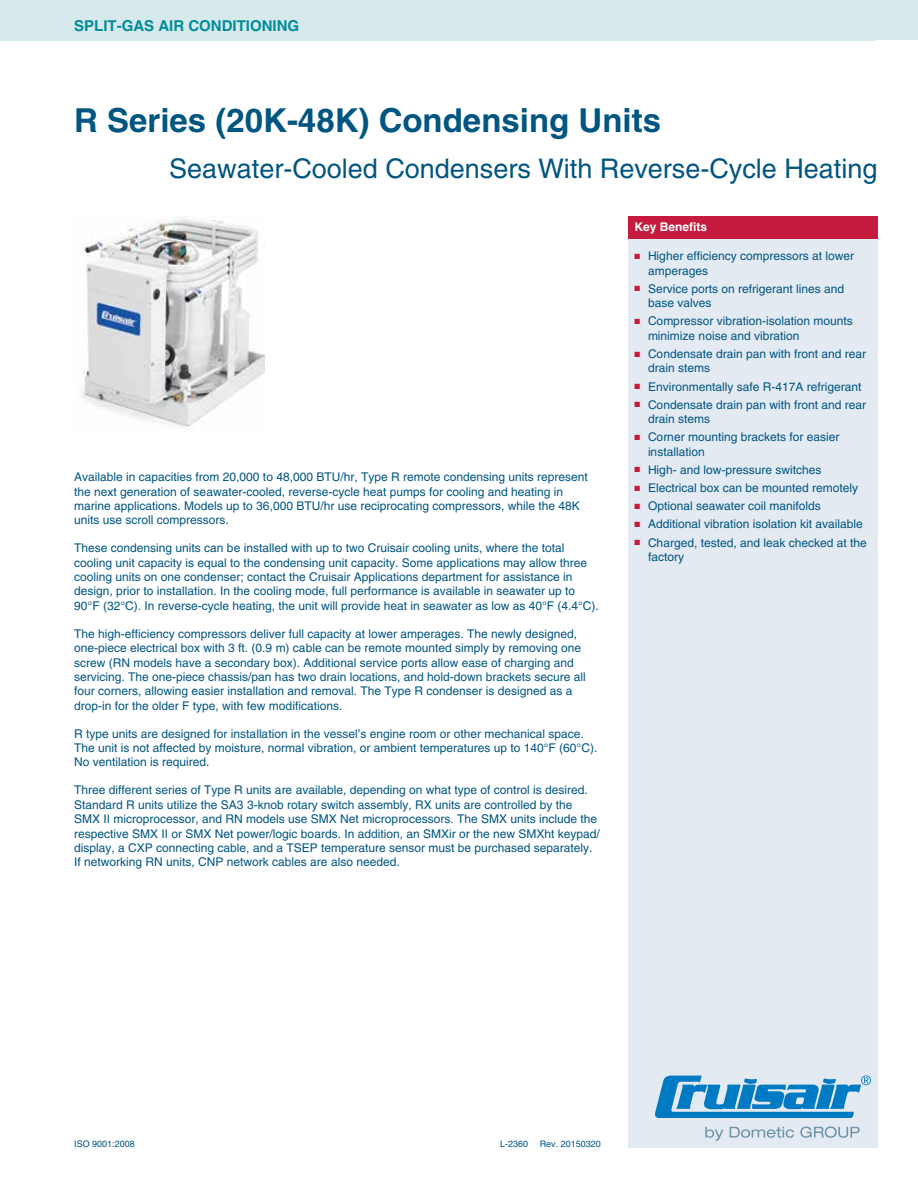
<style>
.page{position:relative;width:918px;height:1188px;background:#fff}
.page>*{position:absolute;margin:0;border:0;box-sizing:border-box;transform-origin:0 0}
.t1{font:700 33px "Helvetica LT Std";color:#005581}
.t2{font:27px "Helvetica LT Std";color:#005581}
.t3{font:700 15px "Helvetica LT Std";color:#008c9a}
.t4{font:12px/14.4px "Helvetica LT Std";color:#005581}
.t5{font:700 12px "Helvetica LT Std";color:#fff}
.t6{font:9px "Helvetica LT Std";color:#005581}
.s1{color:#c61a3f}
</style>
<div class="page">
<div style="left:0;top:0;width:918px;height:40px;background:#d6e9eb"></div>
<div style="left:628px;top:236px;width:250px;height:912px;background:#e3eaf2"></div>
<img style="left:82px;top:218px;width:182px;height:212px">
<div style="left:628px;top:216px;width:250px;height:22px;background:#c61a3f"></div>
<svg style="left:705px;top:1127px;width:18px;height:14px"></svg>
<svg style="left:730px;top:1127px;width:64px;height:11px"></svg>
<svg style="left:800px;top:1127px;width:60px;height:11px"></svg>
<svg style="left:655px;top:1075px;width:216px;height:43px"></svg>
<p class="t3" style="left:74px;top:17px;width:227px">SPLIT-GAS AIR CONDITIONING</p>
<h1 class="t1" style="left:74px;top:100px;width:588px">R Series (20K-48K) Condensing Units</h1>
<h2 class="t2" style="left:169px;top:152px;width:710px">Seawater-Cooled Condensers With Reverse-Cycle Heating</h2>
<p class="t4" style="left:74px;top:470px;width:515px">Available in capacities from 20,000 to 48,000 BTU/hr, Type R remote condensing units represent the next generation of seawater-cooled, reverse-cycle heat pumps for cooling and heating in marine applications. Models up to 36,000 BTU/hr use reciprocating compressors, while the 48K units use scroll compressors.</p>
<p class="t4" style="left:74px;top:541px;width:526px">These condensing units can be installed with up to two Cruisair cooling units, where the total cooling unit capacity is equal to the condensing unit capacity. Some applications may allow three cooling units on one condenser; contact the Cruisair Applications department for assistance in design, prior to installation. In the cooling mode, full performance is available in seawater up to 90°F (32°C). In reverse-cycle heating, the unit will provide heat in seawater as low as 40°F (4.4°C).</p>
<p class="t4" style="left:74px;top:626px;width:513px">The high-efficiency compressors deliver full capacity at lower amperages. The newly designed, one-piece electrical box with 3 ft. (0.9 m) cable can be remote mounted simply by removing one screw (RN models have a secondary box). Additional service ports allow ease of charging and servicing. The one-piece chassis/pan has two drain locations, and hold-down brackets secure all four corners, allowing easier installation and removal. The Type R condenser is designed as a drop-in for the older F type, with few modifications.</p>
<p class="t4" style="left:74px;top:726px;width:525px">R type units are designed for installation in the vessel’s engine room or other mechanical space.<br>The unit is not affected by moisture, normal vibration, or ambient temperatures up to 140°F (60°C).<br>No ventilation is required.</p>
<p class="t4" style="left:74px;top:783px;width:527px">Three different series of Type R units are available, depending on what type of control is desired.<br>Standard R units utilize the SA3 3-knob rotary switch assembly, RX units are controlled by the SMX II microprocessor, and RN models use SMX Net microprocessors. The SMX units include the respective SMX II or SMX Net power/logic boards. In addition, an SMXir or the new SMXht keypad/ display, a CXP connecting cable, and a TSEP temperature sensor must be purchased separately.<br>If networking RN units, CNP network cables are also needed.</p>
<p class="t5" style="left:634px;top:219px;width:74px">Key Benefits</p>
<p class="t4" style="left:648px;top:249px;width:208px;text-indent:-13px"><span class="s1">■</span> Higher efficiency compressors at lower amperages</p>
<p class="t4" style="left:648px;top:281px;width:198px;text-indent:-13px"><span class="s1">■</span> Service ports on refrigerant lines and base valves</p>
<p class="t4" style="left:648px;top:314px;width:206px;text-indent:-13px"><span class="s1">■</span> Compressor vibration-isolation mounts minimize noise and vibration</p>
<p class="t4" style="left:648px;top:347px;width:220px;text-indent:-13px"><span class="s1">■</span> Condensate drain pan with front and rear drain stems</p>
<p class="t4" style="left:635px;top:379px;width:228px"><span class="s1">■</span> Environmentally safe R-417A refrigerant</p>
<p class="t4" style="left:648px;top:397px;width:220px;text-indent:-13px"><span class="s1">■</span> Condensate drain pan with front and rear drain stems</p>
<p class="t4" style="left:648px;top:430px;width:193px;text-indent:-13px"><span class="s1">■</span> Corner mounting brackets for easier installation</p>
<p class="t4" style="left:635px;top:463px;width:188px"><span class="s1">■</span> High- and low-pressure switches</p>
<p class="t4" style="left:635px;top:481px;width:225px"><span class="s1">■</span> Electrical box can be mounted remotely</p>
<p class="t4" style="left:635px;top:499px;width:188px"><span class="s1">■</span> Optional seawater coil manifolds</p>
<p class="t4" style="left:635px;top:517px;width:230px"><span class="s1">■</span> Additional vibration isolation kit available</p>
<p class="t4" style="left:648px;top:535px;width:220px;text-indent:-13px"><span class="s1">■</span> Charged, tested, and leak checked at the factory</p>
<p class="t6" style="left:74px;top:1139px;width:62px">ISO 9001:2008</p>
<p class="t6" style="left:500px;top:1139px;width:30px">L-2360</p>
<p class="t6" style="left:540px;top:1139px;width:63px">Rev. 20150320</p>
</div>
